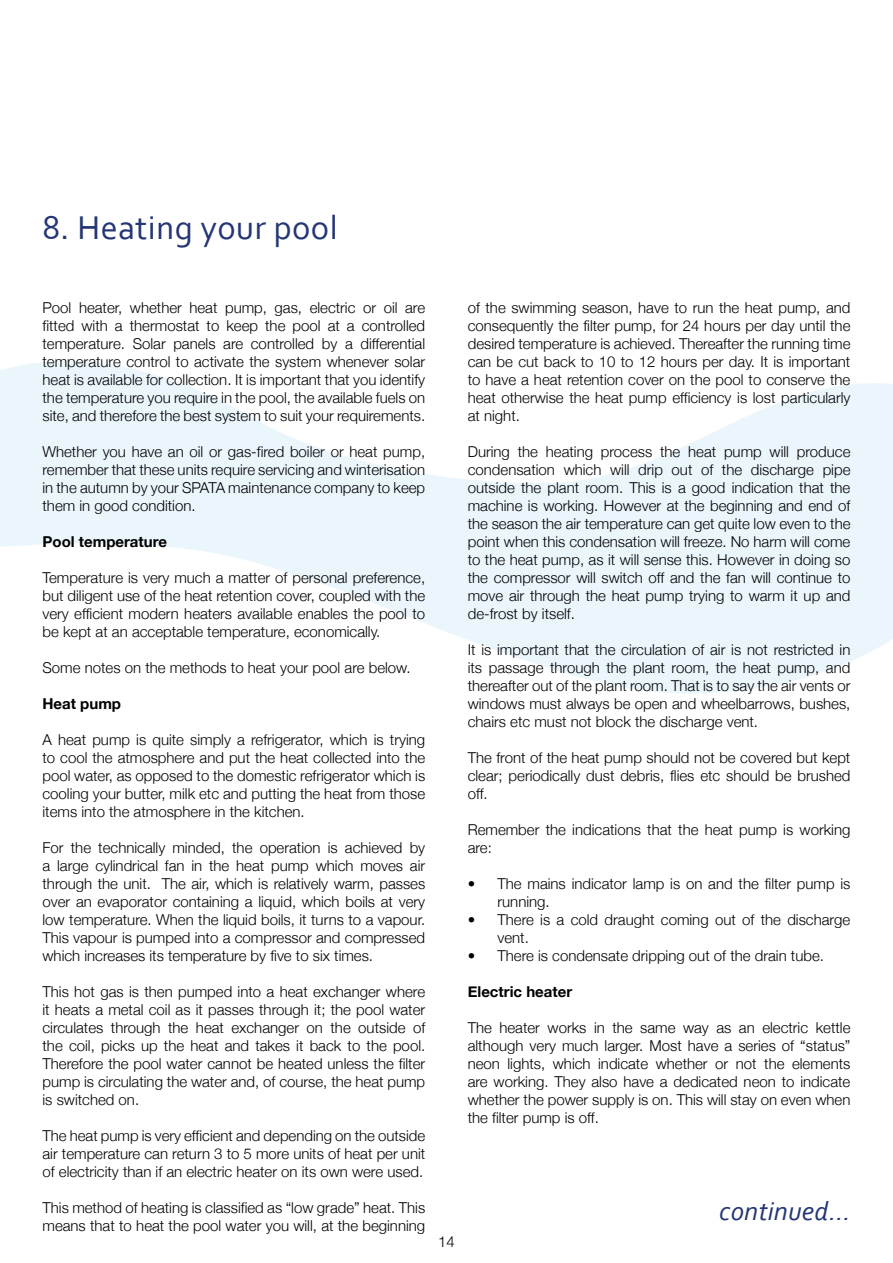
<style>
.page{position:relative;width:893px;height:1263px;background:#fff}
.page>*{position:absolute;margin:0;border:0;box-sizing:border-box;transform-origin:0 0}
.t1{font:34.5px "Corbel";letter-spacing:.01em;color:#243675}
.t2{font:italic 27px "Corbel";letter-spacing:.01em;color:#243675}
.t3{font:300 15px/18px "Helvetica Neue";color:#000;text-align:justify}
.t4{font:700 15px "Helvetica Neue";color:#000}
</style>
<div class="page">
<svg style="left:0;top:361px;width:893px;height:332px;fill:#ebf6fc"></svg>
<h1 class="t1" style="left:43px;top:207px;width:297px">8. Heating your pool</h1>
<p class="t3" style="left:43px;top:297px;width:384px">Pool heater, whether heat pump, gas, electric or oil are fitted with a thermostat to keep the pool at a controlled temperature. Solar panels are controlled by a differential temperature control to activate the system whenever solar heat is available for collection. It is important that you identify the temperature you require in the pool, the available fuels on site, and therefore the best system to suit your requirements.</p>
<p class="t3" style="left:43px;top:441px;width:384px">Whether you have an oil or gas-fired boiler or heat pump, remember that these units require servicing and winterisation in the autumn by your SPATA maintenance company to keep them in good condition.</p>
<p class="t4" style="left:43px;top:529px;width:126px">Pool temperature</p>
<p class="t3" style="left:43px;top:567px;width:384px">Temperature is very much a matter of personal preference, but diligent use of the heat retention cover, coupled with the very efficient modern heaters available enables the pool to be kept at an acceptable temperature, economically.</p>
<p class="t3" style="left:43px;top:657px;width:370px">Some notes on the methods to heat your pool are below.</p>
<p class="t4" style="left:43px;top:691px;width:80px">Heat pump</p>
<p class="t3" style="left:43px;top:729px;width:384px">A heat pump is quite simply a refrigerator, which is trying to cool the atmosphere and put the heat collected into the pool water, as opposed to the domestic refrigerator which is cooling your butter, milk etc and putting the heat from those items into the atmosphere in the kitchen.</p>
<p class="t3" style="left:43px;top:837px;width:384px">For the technically minded, the operation is achieved by a large cylindrical fan in the heat pump which moves air through the unit. The air, which is relatively warm, passes over an evaporator containing a liquid, which boils at very low temperature. When the liquid boils, it turns to a vapour.<br>This vapour is pumped into a compressor and compressed which increases its temperature by five to six times.</p>
<p class="t3" style="left:43px;top:981px;width:384px">This hot gas is then pumped into a heat exchanger where it heats a metal coil as it passes through it; the pool water circulates through the heat exchanger on the outside of the coil, picks up the heat and takes it back to the pool.<br>Therefore the pool water cannot be heated unless the filter pump is circulating the water and, of course, the heat pump is switched on.</p>
<p class="t3" style="left:43px;top:1125px;width:384px">The heat pump is very efficient and depending on the outside air temperature can return 3 to 5 more units of heat per unit of electricity than if an electric heater on its own were used.</p>
<p class="t3" style="left:43px;top:1197px;width:384px">This method of heating is classified as “low grade” heat. This means that to heat the pool water you will, at the beginning</p>
<p class="t3" style="left:468px;top:297px;width:384px">of the swimming season, have to run the heat pump, and consequently the filter pump, for 24 hours per day until the desired temperature is achieved. Thereafter the running time can be cut back to 10 to 12 hours per day. It is important to have a heat retention cover on the pool to conserve the heat otherwise the heat pump efficiency is lost particularly at night.</p>
<p class="t3" style="left:468px;top:441px;width:384px">During the heating process the heat pump will produce condensation which will drip out of the discharge pipe outside the plant room. This is a good indication that the machine is working. However at the beginning and end of the season the air temperature can get quite low even to the point when this condensation will freeze. No harm will come to the heat pump, as it will sense this. However in doing so the compressor will switch off and the fan will continue to move air through the heat pump trying to warm it up and de-frost by itself.</p>
<p class="t3" style="left:468px;top:639px;width:384px">It is important that the circulation of air is not restricted in its passage through the plant room, the heat pump, and thereafter out of the plant room. That is to say the air vents or windows must always be open and wheelbarrows, bushes, chairs etc must not block the discharge vent.</p>
<p class="t3" style="left:468px;top:747px;width:384px">The front of the heat pump should not be covered but kept clear; periodically dust debris, flies etc should be brushed off.</p>
<p class="t3" style="left:468px;top:819px;width:384px">Remember the indications that the heat pump is working are:</p>
<p class="t3" style="left:497px;top:873px;width:354px;text-indent:-30px">• The mains indicator lamp is on and the filter pump is running.</p>
<p class="t3" style="left:497px;top:909px;width:354px;text-indent:-30px">• There is a cold draught coming out of the discharge vent.</p>
<p class="t3" style="left:468px;top:945px;width:358px">• There is condensate dripping out of the drain tube.</p>
<p class="t4" style="left:468px;top:979px;width:106px">Electric heater</p>
<p class="t3" style="left:468px;top:1017px;width:384px">The heater works in the same way as an electric kettle although very much larger. Most have a series of “status” neon lights, which indicate whether or not the elements are working. They also have a dedicated neon to indicate whether the power supply is on. This will stay on even when the filter pump is off.</p>
<p class="t3" style="left:438px;top:1232px;width:18px">14</p>
<h2 class="t2" style="left:719px;top:1195px;width:133px">continued…</h2>
</div>
